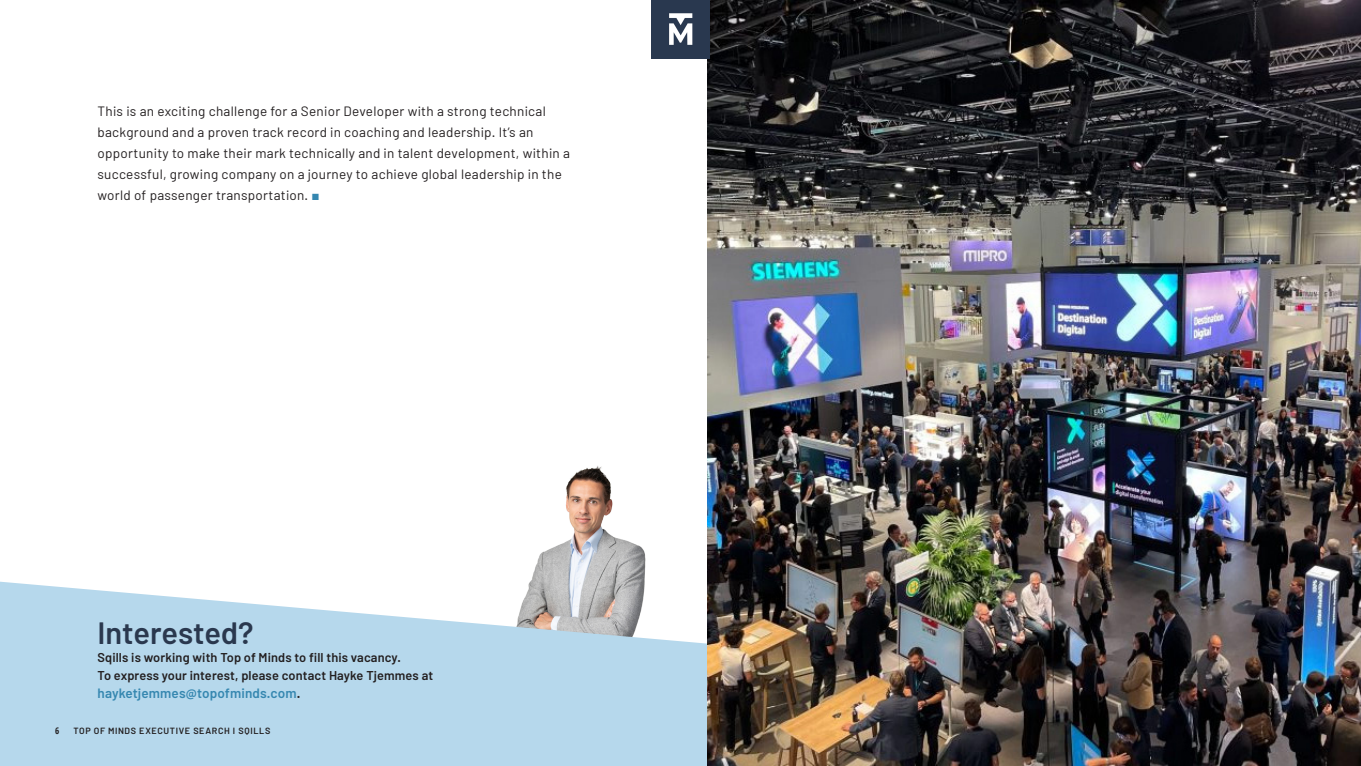
<style>
.page{position:relative;width:1361px;height:766px;background:#fff}
.page>*{position:absolute;margin:0;border:0;box-sizing:border-box;transform-origin:0 0}
.t1{font:600 30.75px "Barlow";color:#2a384e}
.t2{font:13.5px/21px "Barlow";letter-spacing:.02em;color:#231f20}
.t3{font:600 13.5px "Barlow";letter-spacing:.01em;color:#3587b0}
.t4{font:600 12.75px "Barlow";letter-spacing:.01em;color:#231f20}
.t5{font:600 9px "Barlow";letter-spacing:.07em;color:#231f20}
.t6{font:700 condensed 9px "Open Sans";color:#231f20}
.s1{color:#3587b0}
.s2{color:#231f20}
</style>
<div class="page">
<img style="left:531px;top:466px;width:115px;height:115px">
<svg style="left:0;top:581px;width:707px;height:184px;fill:#b6d8ec"></svg>
<img style="left:707px;top:0;width:654px;height:765px">
<img style="left:651px;top:0;width:58px;height:58px">
<p class="t2" style="left:98px;top:100px;width:474px">This is an exciting challenge for a Senior Developer with a strong technical background and a proven track record in coaching and leadership. It’s an opportunity to make their mark technically and in talent development, within a successful, growing company on a journey to achieve global leadership in the world of passenger transportation. <span class="s1">■</span></p>
<p class="t1" style="left:98px;top:613px;width:157px">Interested?</p>
<p class="t4" style="left:98px;top:649px;width:305px">Sqills is working with Top of Minds to fill this vacancy.</p>
<p class="t4" style="left:98px;top:667px;width:337px">To express your interest, please contact Hayke Tjemmes at</p>
<p class="t3" style="left:98px;top:684px;width:204px">hayketjemmes@topofminds.com<span class="s2">.</span></p>
<p class="t6" style="left:55px;top:724px;width:6px">6</p>
<p class="t5" style="left:73px;top:725px;width:198px">TOP OF MINDS EXECUTIVE SEARCH I SQILLS</p>
</div>
